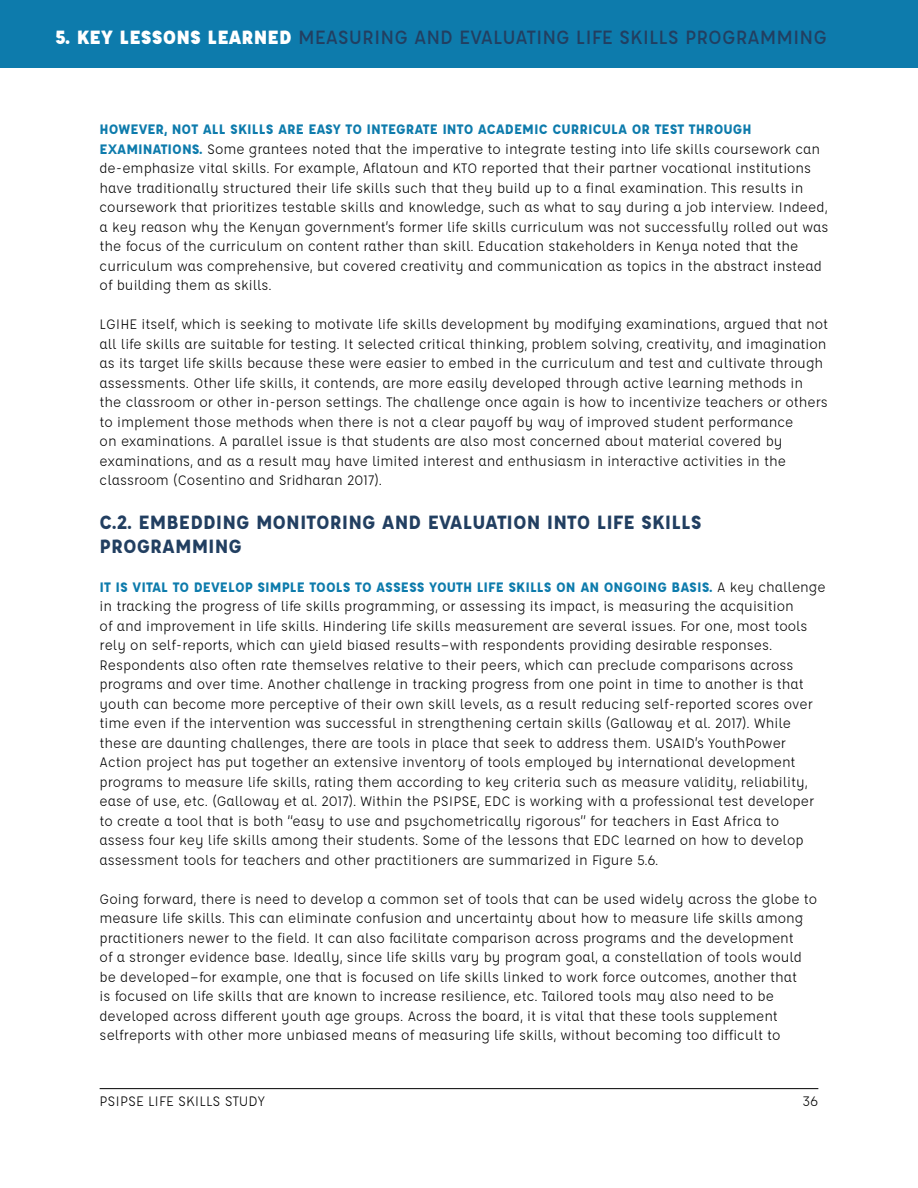
<style>
.page{position:relative;width:918px;height:1188px;background:#fff}
.page>*{position:absolute;margin:0;border:0;box-sizing:border-box;transform-origin:0 0}
.t1{font:500 21px "Affogato";color:#223f61}
.t2{font:700 21px/24px "Affogato";color:#223f61}
.t3{font:15px/19.5px "Affogato";color:#000}
.s1{font-weight:900;color:#fff}
.s2{font-weight:700;color:#0d7bac}
</style>
<div class="page">
<div style="left:0;top:0;width:918px;height:68px;background:#0d7bac"></div>
<hr style="left:100px;top:1088px;width:718px;height:1px;background:#000">
<h1 class="t1" style="left:55px;top:24px;width:773px"><span class="s1">5. KEY LESSONS LEARNED</span> MEASURING AND EVALUATING LIFE SKILLS PROGRAMMING</h1>
<p class="t3" style="left:100px;top:120px;width:730px"><span class="s2">HOWEVER, NOT ALL SKILLS ARE EASY TO INTEGRATE INTO ACADEMIC CURRICULA OR TEST THROUGH EXAMINATIONS.</span> Some grantees noted that the imperative to integrate testing into life skills coursework can de-emphasize vital skills. For example, Aflatoun and KTO reported that their partner vocational institutions have traditionally structured their life skills such that they build up to a final examination. This results in coursework that prioritizes testable skills and knowledge, such as what to say during a job interview. Indeed, a key reason why the Kenyan government’s former life skills curriculum was not successfully rolled out was the focus of the curriculum on content rather than skill. Education stakeholders in Kenya noted that the curriculum was comprehensive, but covered creativity and communication as topics in the abstract instead of building them as skills.</p>
<p class="t3" style="left:100px;top:315px;width:730px">LGIHE itself, which is seeking to motivate life skills development by modifying examinations, argued that not all life skills are suitable for testing. It selected critical thinking, problem solving, creativity, and imagination as its target life skills because these were easier to embed in the curriculum and test and cultivate through assessments. Other life skills, it contends, are more easily developed through active learning methods in the classroom or other in-person settings. The challenge once again is how to incentivize teachers or others to implement those methods when there is not a clear payoff by way of improved student performance<br>on examinations. A parallel issue is that students are also most concerned about material covered by examinations, and as a result may have limited interest and enthusiasm in interactive activities in the classroom (Cosentino and Sridharan 2017).</p>
<h1 class="t2" style="left:100px;top:510px;width:604px">C.2. EMBEDDING MONITORING AND EVALUATION INTO LIFE SKILLS<br>PROGRAMMING</h1>
<p class="t3" style="left:100px;top:577px;width:728px"><span class="s2">IT IS VITAL TO DEVELOP SIMPLE TOOLS TO ASSESS YOUTH LIFE SKILLS ON AN ONGOING BASIS.</span> A key challenge in tracking the progress of life skills programming, or assessing its impact, is measuring the acquisition<br>of and improvement in life skills. Hindering life skills measurement are several issues. For one, most tools rely on self-reports, which can yield biased results—with respondents providing desirable responses.<br>Respondents also often rate themselves relative to their peers, which can preclude comparisons across programs and over time. Another challenge in tracking progress from one point in time to another is that youth can become more perceptive of their own skill levels, as a result reducing self-reported scores over time even if the intervention was successful in strengthening certain skills (Galloway et al. 2017). While these are daunting challenges, there are tools in place that seek to address them. USAID’s YouthPower Action project has put together an extensive inventory of tools employed by international development programs to measure life skills, rating them according to key criteria such as measure validity, reliability, ease of use, etc. (Galloway et al. 2017). Within the PSIPSE, EDC is working with a professional test developer to create a tool that is both “easy to use and psychometrically rigorous” for teachers in East Africa to assess four key life skills among their students. Some of the lessons that EDC learned on how to develop assessment tools for teachers and other practitioners are summarized in Figure 5.6.</p>
<p class="t3" style="left:100px;top:889px;width:719px">Going forward, there is need to develop a common set of tools that can be used widely across the globe to measure life skills. This can eliminate confusion and uncertainty about how to measure life skills among practitioners newer to the field. It can also facilitate comparison across programs and the development<br>of a stronger evidence base. Ideally, since life skills vary by program goal, a constellation of tools would be developed—for example, one that is focused on life skills linked to work force outcomes, another that<br>is focused on life skills that are known to increase resilience, etc. Tailored tools may also need to be developed across different youth age groups. Across the board, it is vital that these tools supplement selfreports with other more unbiased means of measuring life skills, without becoming too difficult to</p>
<p class="t3" style="left:100px;top:1091px;width:167px">PSIPSE LIFE SKILLS STUDY</p>
<p class="t3" style="left:802px;top:1091px;width:17px">36</p>
</div>
